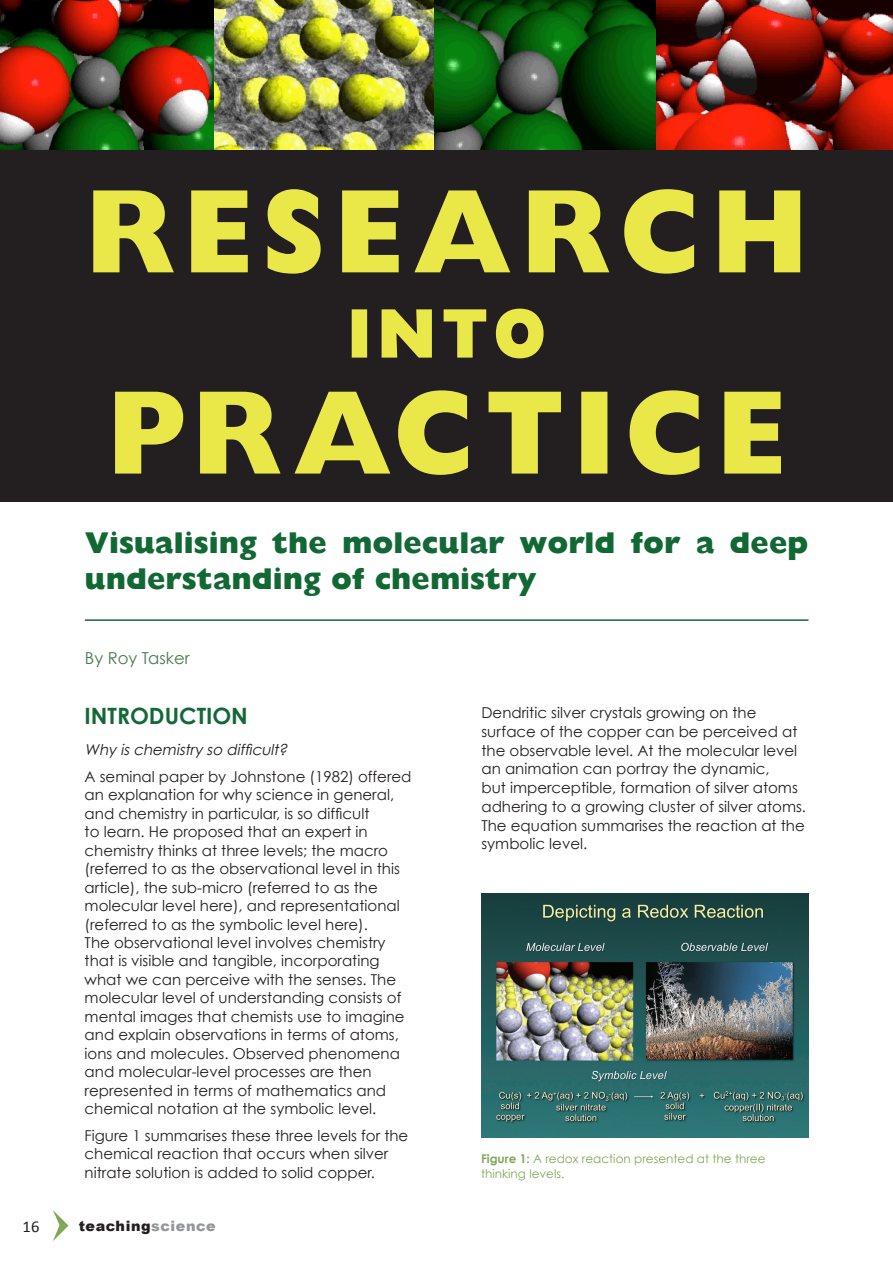
<style>
.page{position:relative;width:893px;height:1263px;background:#fff}
.page>*{position:absolute;margin:0;border:0;box-sizing:border-box;transform-origin:0 0}
.Body{font:800 120.45px "Gill Sans";letter-spacing:.085em;color:#e9e848;scale:.91 1}
.Body-2{font:800 70.95px "Gill Sans";color:#e9e848;scale:.91 1}
.Body-3{font:800 30px/36px "Gill Sans";color:#116833}
.Lv_2_heading{font:700 22.5px "Century Gothic";color:#126836}
.By_line{font:16.5px "Century Gothic";color:#477b4d}
.t1{font:16.5px "Calibri";color:#231f20}
.Body-4{font:15px/18.5px "Century Gothic";color:#231f20}
.Body-5{font:italic 15px "Century Gothic";color:#231f20}
.t2{font:900 14.25px "Arial";letter-spacing:.04em;color:#231f20}
.t3{font:12px/15px "Century Gothic";color:#81a858}
.s1{color:#126836}
.s2{color:#939598}
.s3{font-weight:700}
</style>
<div class="page">
<svg style="left:53px;top:1210px;width:15px;height:31px"></svg>
<div style="left:0;top:150px;width:893px;height:352px;background:#231f20"></div>
<img style="left:214px;top:0;width:679px;height:150px">
<img style="left:0;top:0;width:214px;height:150px">
<hr style="left:85px;top:619px;width:723px;height:2px;background:#126836">
<img style="left:481px;top:893px;width:327px;height:244px">
<p class="Body" style="left:85px;top:161px;width:796px">RESEARCH</p>
<p class="Body-2" style="left:347px;top:292px;width:221px">INTO</p>
<p class="Body" style="left:107px;top:362px;width:747px">PRACTICE</p>
<p class="Body-3" style="left:85px;top:525px;width:725px">Visualising the <span class="s1">molecular</span> world for a deep understanding of chemistry</p>
<p class="By_line" style="left:85px;top:648px;width:106px">By Roy Tasker</p>
<p class="Lv_2_heading" style="left:85px;top:701px;width:165px">INTRODUCTION</p>
<p class="Body-5" style="left:85px;top:740px;width:208px">Why is chemistry so difficult?</p>
<p class="Body-4" style="left:85px;top:767px;width:328px">A seminal paper by Johnstone (1982) offered an explanation for why science in general, and chemistry in particular, is so difficult<br>to learn. He proposed that an expert in chemistry thinks at three levels; the macro (referred to as the observational level in this article), the sub-micro (referred to as the molecular level here), and representational (referred to as the symbolic level here).<br>The observational level involves chemistry that is visible and tangible, incorporating what we can perceive with the senses. The molecular level of understanding consists of mental images that chemists use to imagine and explain observations in terms of atoms, ions and molecules. Observed phenomena and molecular-level processes are then represented in terms of mathematics and chemical notation at the symbolic level.</p>
<p class="Body-4" style="left:85px;top:1126px;width:325px">Figure 1 summarises these three levels for the chemical reaction that occurs when silver nitrate solution is added to solid copper.</p>
<p class="t1" style="left:23px;top:1216px;width:19px">16</p>
<p class="t2" style="left:79px;top:1216px;width:139px">teaching<span class="s2">science</span></p>
<p class="Body-4" style="left:481px;top:703px;width:326px">Dendritic silver crystals growing on the surface of the copper can be perceived at the observable level. At the molecular level an animation can portray the dynamic,<br>but imperceptible, formation of silver atoms adhering to a growing cluster of silver atoms.<br>The equation summarises the reaction at the symbolic level.</p>
<p class="t3" style="left:481px;top:1151px;width:286px"><span class="s3">Figure 1:</span> A redox reaction presented at the three thinking levels.</p>
</div>
